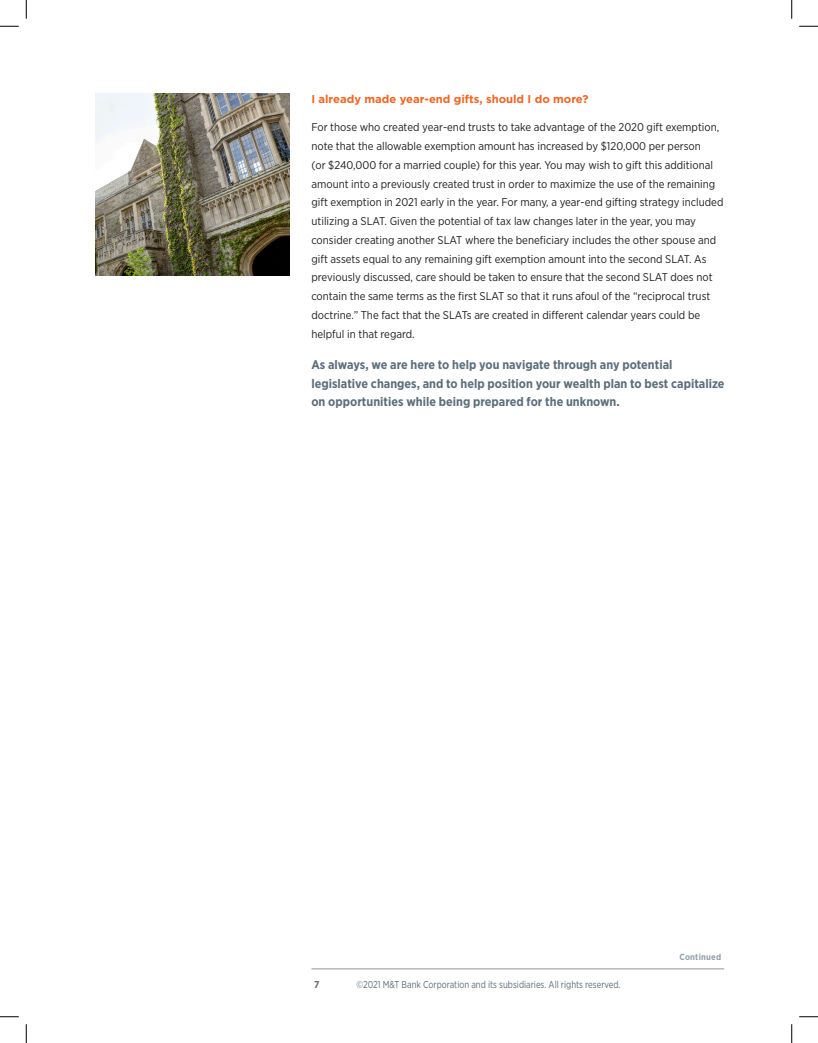
<style>
.page{position:relative;width:818px;height:1043px;background:#fff}
.page>*{position:absolute;margin:0;border:0;box-sizing:border-box;transform-origin:0 0}
.Body{font:700 12.5px/18.8px "Gotham Narrow";color:#5b6f7b}
.COM_Body{font:11.25px/18.8px "Gotham Narrow";color:#231f20}
.COM_Subhead{font:700 11.25px "Gotham";color:#f36421}
.Slug{font:10px "Gotham Narrow";color:#5b6f7b;scale:.9 1}
.t1{font:700 10px "Gotham Narrow";color:#5f6f76}
.footnotes{font:700 8.75px "Gotham Narrow";letter-spacing:.025em;color:#94a0a9}
</style>
<div class="page">
<hr style="left:311px;top:968px;width:413px;height:1px;background:#939598">
<img style="left:95px;top:94px;width:194px;height:182px">
<svg style="left:0;top:25px;width:19px;height:2px"></svg>
<svg style="left:799px;top:25px;width:19px;height:2px"></svg>
<svg style="left:0;top:1016px;width:19px;height:1px"></svg>
<svg style="left:799px;top:1016px;width:19px;height:1px"></svg>
<svg style="left:25px;top:0;width:2px;height:19px"></svg>
<svg style="left:25px;top:1024px;width:2px;height:18px"></svg>
<svg style="left:791px;top:0;width:1px;height:19px"></svg>
<svg style="left:791px;top:1024px;width:1px;height:18px"></svg>
<p class="COM_Subhead" style="left:311px;top:91px;width:278px">I already made year-end gifts, should I do more?</p>
<p class="COM_Body" style="left:311px;top:118px;width:413px">For those who created year-end trusts to take advantage of the 2020 gift exemption, note that the allowable exemption amount has increased by $120,000 per person<br>(or $240,000 for a married couple) for this year. You may wish to gift this additional amount into a previously created trust in order to maximize the use of the remaining gift exemption in 2021 early in the year. For many, a year-end gifting strategy included utilizing a SLAT. Given the potential of tax law changes later in the year, you may consider creating another SLAT where the beneficiary includes the other spouse and gift assets equal to any remaining gift exemption amount into the second SLAT. As previously discussed, care should be taken to ensure that the second SLAT does not contain the same terms as the first SLAT so that it runs afoul of the “reciprocal trust doctrine.” The fact that the SLATs are created in different calendar years could be helpful in that regard.</p>
<p class="Body" style="left:311px;top:355px;width:414px">As always, we are here to help you navigate through any potential legislative changes, and to help position your wealth plan to best capitalize on opportunities while being prepared for the unknown.</p>
<p class="t1" style="left:314px;top:977px;width:7px">7</p>
<p class="Slug" style="left:356px;top:978px;width:295px">©2021 M&amp;T Bank Corporation and its subsidiaries. All rights reserved.</p>
<p class="footnotes" style="left:679px;top:951px;width:43px">Continued</p>
</div>
